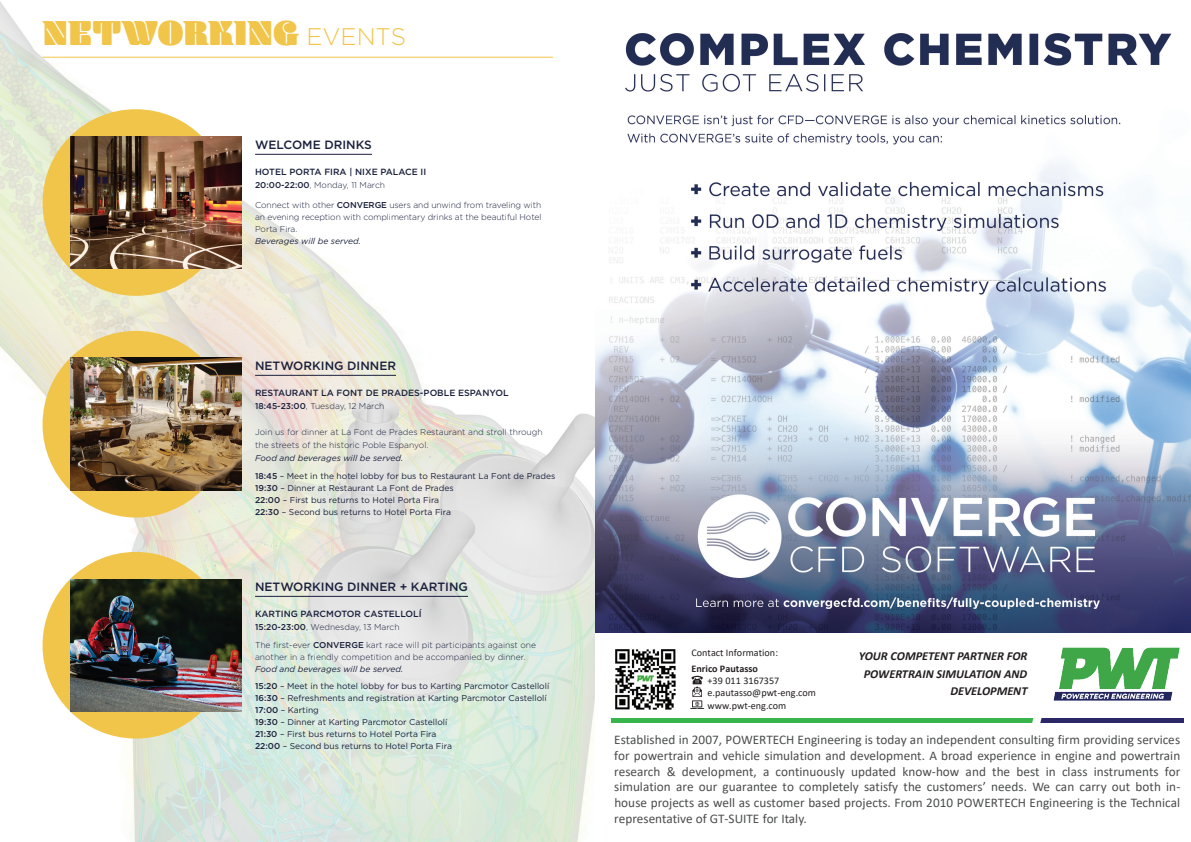
<style>
.page{position:relative;width:1191px;height:842px;background:#fff}
.page>*{position:absolute;margin:0;border:0;box-sizing:border-box;transform-origin:0 0}
.t1{font:900 36px "Blenny";color:#f1c54a}
.t2{font:13.2px/15.9px "Calibri";color:#4b4c4d;text-align:justify}
.t3{font:italic 700 12.3px "Calibri";color:#231f20}
.t4{font:italic 700 12.2px/17.6px "Calibri";color:#231f20;text-align:right}
.t5{font:500 12px "Gotham";color:#1a203c}
.t6{font:10.2px/12.3px "Calibri";color:#231f20}
.t7{font:700 10.2px "Calibri";color:#231f20}
.t8{font:500 9px "Gotham";color:#1a203c}
.t9{font:8.5px/12px "Gotham";color:#1a203c}
.t10{font:300 8.5px/12px "Gotham";color:#1a203c}
.t11{font:italic 8.5px "Gotham";color:#1a203c}
.s1{font-family:"Gotham";font-weight:300;font-size:24px}
.s2{font-weight:500}
.s3{font-style:italic}
</style>
<div class="page">
<img style="left:0;top:1px;width:595px;height:841px">
<hr style="left:43px;top:57px;width:510px;height:1px;background:#f1c54a">
<div style="left:43px;top:109px;width:186px;height:187px;background:#f1c54a;border-radius:50%"></div>
<img style="left:70px;top:136px;width:172px;height:133px">
<hr style="left:255px;top:154px;width:117px;height:1px;background:#1a203c">
<div style="left:43px;top:331px;width:186px;height:186px;background:#f1c54a;border-radius:50%"></div>
<img style="left:70px;top:358px;width:172px;height:132px">
<hr style="left:255px;top:375px;width:141px;height:1px;background:#1a203c">
<div style="left:43px;top:552px;width:186px;height:186px;background:#f1c54a;border-radius:50%"></div>
<img style="left:70px;top:579px;width:172px;height:132px">
<hr style="left:255px;top:596px;width:213px;height:1px;background:#1a203c">
<img style="left:1053px;top:647px;width:127px;height:54px">
<img style="left:615px;top:649px;width:61px;height:61px">
<img style="left:612px;top:719px;width:571px;height:3px">
<svg style="left:690px;top:676px;width:14px;height:33px"></svg>
<img style="left:595px;top:33px;width:596px;height:600px">
<h1 class="t1" style="left:43px;top:11px;width:365px">NETWORKING <span class="s1">EVENTS</span></h1>
<h3 class="t5" style="left:255px;top:137px;width:118px">WELCOME DRINKS</h3>
<p class="t8" style="left:255px;top:166px;width:173px">HOTEL PORTA FIRA | NIXE PALACE II</p>
<p class="t10" style="left:255px;top:179px;width:131px"><span class="s2">20:00-22:00</span>, Monday, 11 March</p>
<p class="t10" style="left:255px;top:199px;width:288px;text-align:justify">Connect with other <span class="s2">CONVERGE</span> users and unwind from traveling with an evening reception with complimentary drinks at the beautiful Hotel Porta Fira.</p>
<p class="t11" style="left:255px;top:236px;width:107px">Beverages will be served.</p>
<h3 class="t5" style="left:255px;top:358px;width:142px">NETWORKING DINNER</h3>
<p class="t8" style="left:255px;top:387px;width:255px">RESTAURANT LA FONT DE PRADES-POBLE ESPANYOL</p>
<p class="t10" style="left:255px;top:400px;width:131px"><span class="s2">18:45-23:00</span>, Tuesday, 12 March</p>
<p class="t10" style="left:255px;top:425px;width:289px;line-height:13px">Join us for dinner at La Font de Prades Restaurant and stroll through the streets of the historic Poble Espanyol.</p>
<p class="t9" style="left:255px;top:449px;width:302px;line-height:17.7px"><span class="s3">Food and beverages will be served.<br></span><span class="s2">18:45</span> – Meet in the hotel lobby for bus to Restaurant La Font de Prades</p>
<p class="t9" style="left:255px;top:481px;width:200px"><span class="s2">19:30</span> – Dinner at Restaurant La Font de Prades<br><span class="s2">22:00</span> – First bus returns to Hotel Porta Fira<br><span class="s2">22:30</span> – Second bus returns to Hotel Porta Fira</p>
<h3 class="t5" style="left:255px;top:579px;width:214px">NETWORKING DINNER + KARTING</h3>
<p class="t8" style="left:255px;top:608px;width:168px">KARTING PARCMOTOR CASTELLOLÍ</p>
<p class="t10" style="left:255px;top:618px;width:282px;line-height:17.7px"><span class="s2">15:20-23:00</span>, Wednesday, 13 March<br>The first-ever <span class="s2">CONVERGE</span> kart race will pit participants against one</p>
<p class="t10" style="left:255px;top:650px;width:272px">another in a friendly competition and be accompanied by dinner.</p>
<p class="t9" style="left:255px;top:660px;width:296px;line-height:17.7px"><span class="s3">Food and beverages will be served.<br></span><span class="s2">15:20</span> – Meet in the hotel lobby for bus to Karting Parcmotor Castellolí</p>
<p class="t9" style="left:255px;top:692px;width:293px"><span class="s2">16:30</span> – Refreshments and registration at Karting Parcmotor Castellolí <span class="s2">17:00</span> – Karting<br><span class="s2">19:30</span> – Dinner at Karting Parcmotor Castellolí<br><span class="s2">21:30</span> – First bus returns to Hotel Porta Fira<br><span class="s2">22:00</span> – Second bus returns to Hotel Porta Fira</p>
<p class="t6" style="left:691px;top:646px;width:88px">Contact Information:</p>
<p class="t7" style="left:691px;top:661px;width:68px">Enrico Pautasso</p>
<p class="t6" style="left:707px;top:674px;width:110px">+39 011 3167357 e.pautasso@pwt-eng.com www.pwt-eng.com</p>
<h3 class="t3" style="left:858px;top:647px;width:170px">YOUR COMPETENT PARTNER FOR</h3>
<h3 class="t4" style="left:863px;top:664px;width:165px">POWERTRAIN SIMULATION AND<br>DEVELOPMENT</h3>
<p class="t2" style="left:614px;top:731px;width:567px">Established in 2007, POWERTECH Engineering is today an independent consulting firm providing services for powertrain and vehicle simulation and development. A broad experience in engine and powertrain research &amp; development, a continuously updated know-how and the best in class instruments for simulation are our guarantee to completely satisfy the customers’ needs. We can carry out both in&shy;house projects as well as customer based projects. From 2010 POWERTECH Engineering is the Technical representative of GT-SUITE for Italy.</p>
</div>
